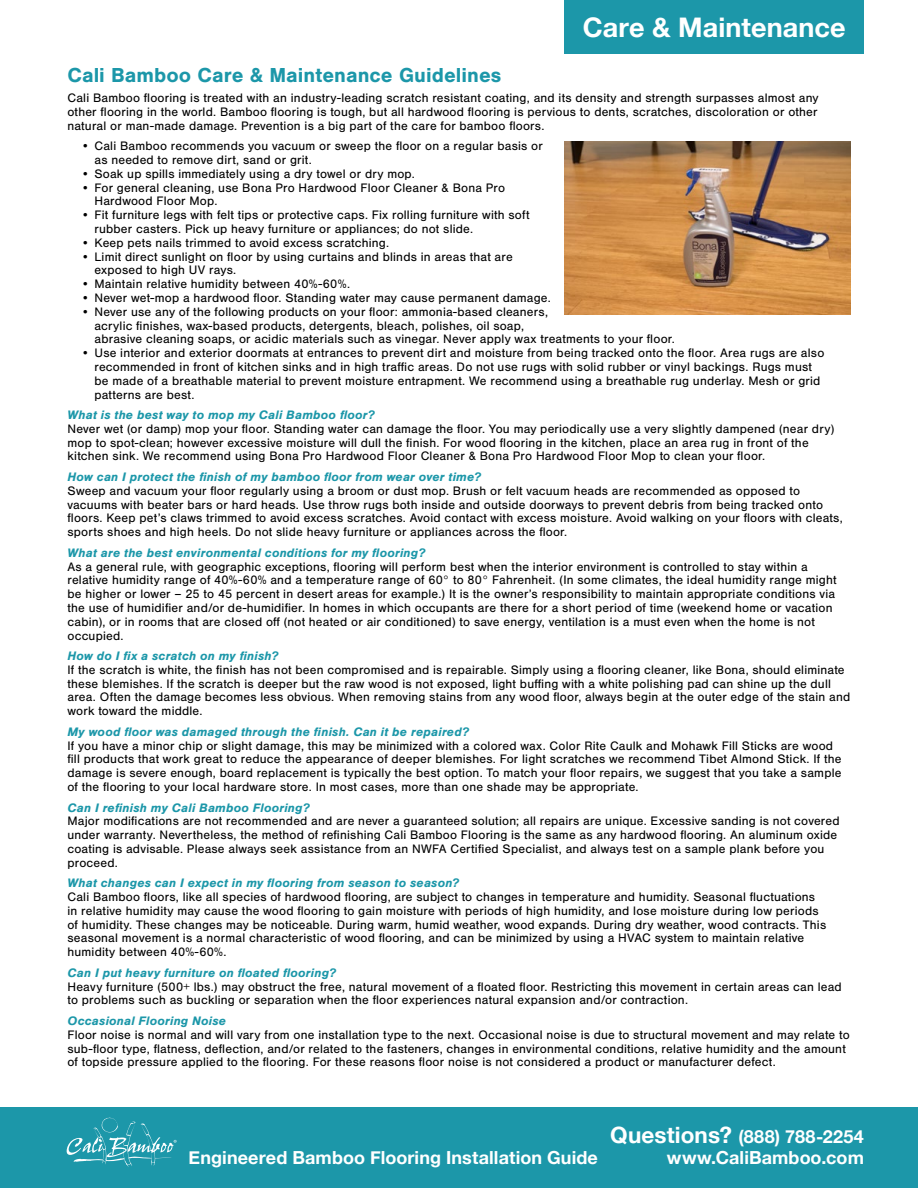
<style>
.page{position:relative;width:918px;height:1188px;background:#fff}
.page>*{position:absolute;margin:0;border:0;box-sizing:border-box;transform-origin:0 0}
.t1{font:700 27px "Helvetica Neue";letter-spacing:.005em;color:#fff}
.t2{font:700 21px "Nimbus San";color:#1c97a9}
.t3{font:700 18px "Helvetica Neue";letter-spacing:.005em;color:#fff}
.t4{font:12.75px/13.8px "Nimbus San";letter-spacing:.015em;color:#000}
.t5{font:italic 700 12.75px "Nimbus San";letter-spacing:.015em;color:#1c97a9}
.s1{font-size:22.5px}
</style>
<div class="page">
<div style="left:0;top:1107px;width:918px;height:81px;background:#1c97a9"></div>
<div style="left:565px;top:0;width:299px;height:54px;background:#1c97a9"></div>
<svg style="left:67px;top:1117px;width:110px;height:50px"></svg>
<img style="left:565px;top:142px;width:285px;height:173px">
<h1 class="t1" style="left:583px;top:6px;width:264px">Care &amp; Maintenance</h1>
<h2 class="t2" style="left:68px;top:63px;width:435px">Cali Bamboo Care &amp; Maintenance Guidelines</h2>
<p class="t4" style="left:68px;top:91px;width:753px;text-align:justify">Cali Bamboo flooring is treated with an industry-leading scratch resistant coating, and its density and strength surpasses almost any other flooring in the world. Bamboo flooring is tough, but all hardwood flooring is pervious to dents, scratches, discoloration or other natural or man-made damage. Prevention is a big part of the care for bamboo floors.</p>
<p class="t4" style="left:95px;top:139px;width:450px;text-indent:-14px">• Cali Bamboo recommends you vacuum or sweep the floor on a regular basis or as needed to remove dirt, sand or grit.</p>
<p class="t4" style="left:81px;top:167px;width:335px">• Soak up spills immediately using a dry towel or dry mop.</p>
<p class="t4" style="left:95px;top:181px;width:412px;text-indent:-14px">• For general cleaning, use Bona Pro Hardwood Floor Cleaner &amp; Bona Pro<br>Hardwood Floor Mop.</p>
<p class="t4" style="left:95px;top:208px;width:437px;text-indent:-14px">• Fit furniture legs with felt tips or protective caps. Fix rolling furniture with soft rubber casters. Pick up heavy furniture or appliances; do not slide.</p>
<p class="t4" style="left:81px;top:236px;width:310px">• Keep pets nails trimmed to avoid excess scratching.</p>
<p class="t4" style="left:95px;top:250px;width:420px;text-indent:-14px">• Limit direct sunlight on floor by using curtains and blinds in areas that are exposed to high UV rays.</p>
<p class="t4" style="left:81px;top:277px;width:271px">• Maintain relative humidity between 40%-60%.</p>
<p class="t4" style="left:81px;top:291px;width:471px">• Never wet-mop a hardwood floor. Standing water may cause permanent damage.</p>
<p class="t4" style="left:95px;top:305px;width:582px;text-indent:-14px">• Never use any of the following products on your floor: ammonia-based cleaners,<br>acrylic finishes, wax-based products, detergents, bleach, polishes, oil soap,<br>abrasive cleaning soaps, or acidic materials such as vinegar. Never apply wax treatments to your floor.</p>
<p class="t4" style="left:95px;top:346px;width:731px;text-indent:-14px">• Use interior and exterior doormats at entrances to prevent dirt and moisture from being tracked onto the floor. Area rugs are also recommended in front of kitchen sinks and in high traffic areas. Do not use rugs with solid rubber or vinyl backings. Rugs must be made of a breathable material to prevent moisture entrapment. We recommend using a breathable rug underlay. Mesh or grid patterns are best.</p>
<p class="t5" style="left:68px;top:407px;width:309px">What is the best way to mop my Cali Bamboo floor?</p>
<p class="t4" style="left:68px;top:422px;width:768px">Never wet (or damp) mop your floor. Standing water can damage the floor. You may periodically use a very slightly dampened (near dry) mop to spot-clean; however excessive moisture will dull the finish. For wood flooring in the kitchen, place an area rug in front of the kitchen sink. We recommend using Bona Pro Hardwood Floor Cleaner &amp; Bona Pro Hardwood Floor Mop to clean your floor.</p>
<p class="t5" style="left:68px;top:469px;width:415px">How can I protect the finish of my bamboo floor from wear over time?</p>
<p class="t4" style="left:68px;top:484px;width:777px">Sweep and vacuum your floor regularly using a broom or dust mop. Brush or felt vacuum heads are recommended as opposed to vacuums with beater bars or hard heads. Use throw rugs both inside and outside doorways to prevent debris from being tracked onto floors. Keep pet’s claws trimmed to avoid excess scratches. Avoid contact with excess moisture. Avoid walking on your floors with cleats, sports shoes and high heels. Do not slide heavy furniture or appliances across the floor.</p>
<p class="t5" style="left:68px;top:545px;width:359px">What are the best environmental conditions for my flooring?</p>
<p class="t4" style="left:68px;top:560px;width:771px">As a general rule, with geographic exceptions, flooring will perform best when the interior environment is controlled to stay within a relative humidity range of 40%-60% and a temperature range of 60° to 80° Fahrenheit. (In some climates, the ideal humidity range might be higher or lower – 25 to 45 percent in desert areas for example.) It is the owner’s responsibility to maintain appropriate conditions via the use of humidifier and/or de-humidifier. In homes in which occupants are there for a short period of time (weekend home or vacation cabin), or in rooms that are closed off (not heated or air conditioned) to save energy, ventilation is a must even when the home is not occupied.</p>
<p class="t5" style="left:68px;top:648px;width:212px">How do I fix a scratch on my finish?</p>
<p class="t4" style="left:68px;top:663px;width:784px">If the scratch is white, the finish has not been compromised and is repairable. Simply using a flooring cleaner, like Bona, should eliminate these blemishes. If the scratch is deeper but the raw wood is not exposed, light buffing with a white polishing pad can shine up the dull area. Often the damage becomes less obvious. When removing stains from any wood floor, always begin at the outer edge of the stain and work toward the middle.</p>
<p class="t5" style="left:68px;top:724px;width:403px">My wood floor was damaged through the finish. Can it be repaired?</p>
<p class="t4" style="left:68px;top:739px;width:776px">If you have a minor chip or slight damage, this may be minimized with a colored wax. Color Rite Caulk and Mohawk Fill Sticks are wood fill products that work great to reduce the appearance of deeper blemishes. For light scratches we recommend Tibet Almond Stick. If the damage is severe enough, board replacement is typically the best option. To match your floor repairs, we suggest that you take a sample of the flooring to your local hardware store. In most cases, more than one shade may be appropriate.</p>
<p class="t5" style="left:68px;top:800px;width:244px">Can I refinish my Cali Bamboo Flooring?</p>
<p class="t4" style="left:68px;top:814px;width:774px">Major modifications are not recommended and are never a guaranteed solution; all repairs are unique. Excessive sanding is not covered under warranty. Nevertheless, the method of refinishing Cali Bamboo Flooring is the same as any hardwood flooring. An aluminum oxide coating is advisable. Please always seek assistance from an NWFA Certified Specialist, and always test on a sample plank before you proceed.</p>
<p class="t5" style="left:68px;top:876px;width:393px">What changes can I expect in my flooring from season to season?</p>
<p class="t4" style="left:68px;top:890px;width:760px">Cali Bamboo floors, like all species of hardwood flooring, are subject to changes in temperature and humidity. Seasonal fluctuations in relative humidity may cause the wood flooring to gain moisture with periods of high humidity, and lose moisture during low periods of humidity. These changes may be noticeable. During warm, humid weather, wood expands. During dry weather, wood contracts. This seasonal movement is a normal characteristic of wood flooring, and can be minimized by using a HVAC system to maintain relative humidity between 40%-60%.</p>
<p class="t5" style="left:68px;top:965px;width:270px">Can I put heavy furniture on floated flooring?</p>
<p class="t4" style="left:68px;top:980px;width:776px">Heavy furniture (500+ lbs.) may obstruct the free, natural movement of a floated floor. Restricting this movement in certain areas can lead to problems such as buckling or separation when the floor experiences natural expansion and/or contraction.</p>
<p class="t5" style="left:68px;top:1013px;width:160px">Occasional Flooring Noise</p>
<p class="t4" style="left:68px;top:1028px;width:784px">Floor noise is normal and will vary from one installation type to the next. Occasional noise is due to structural movement and may relate to sub-floor type, flatness, deflection, and/or related to the fasteners, changes in environmental conditions, relative humidity and the amount of topside pressure applied to the flooring. For these reasons floor noise is not considered a product or manufacturer defect.</p>
<h3 class="t3" style="left:610px;top:1122px;width:255px"><span class="s1">Questions?</span> (888) 788-2254</h3>
<h3 class="t3" style="left:189px;top:1143px;width:411px">Engineered Bamboo Flooring Installation Guide</h3>
<h3 class="t3" style="left:667px;top:1143px;width:199px">www.CaliBamboo.com</h3>
</div>
